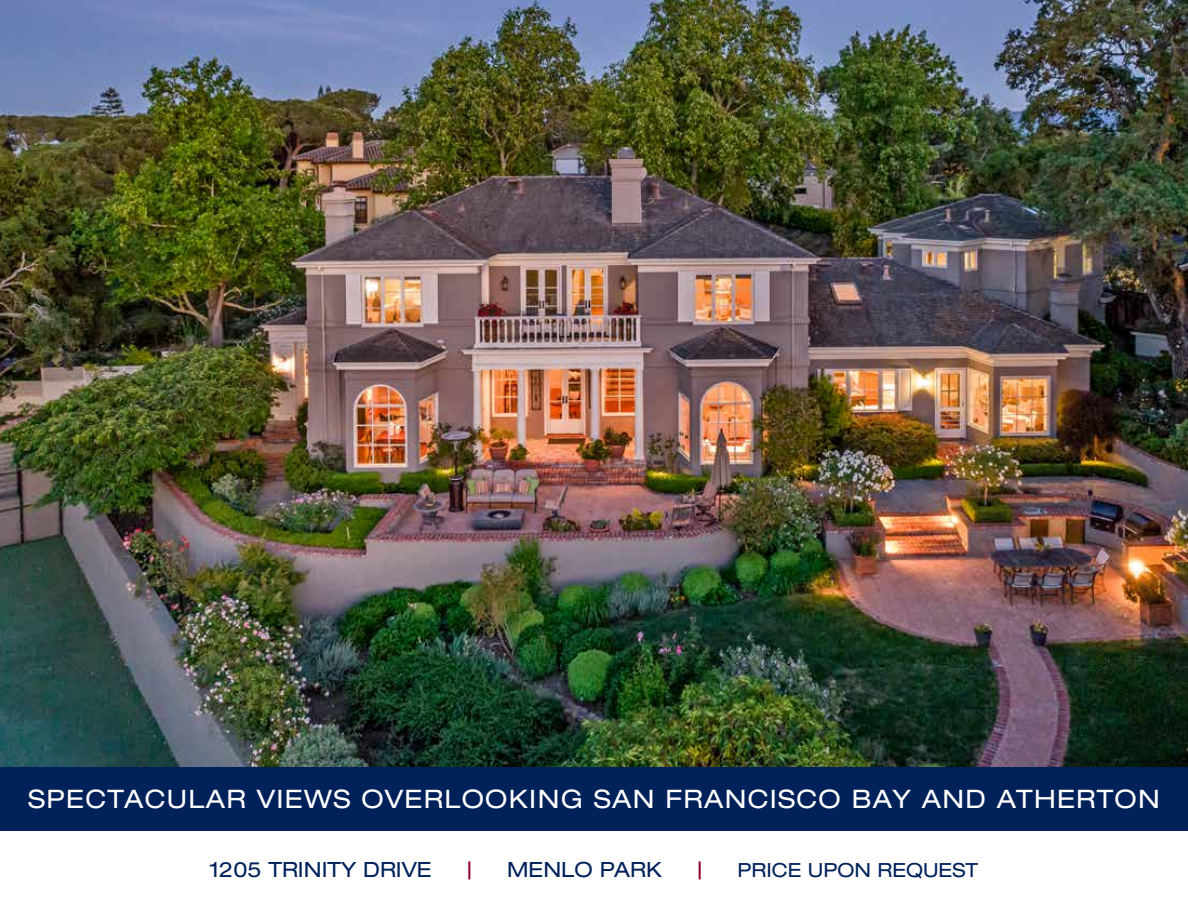
<style>
.page{position:relative;width:1188px;height:918px;background:#fff}
.page>*{position:absolute;margin:0;border:0;box-sizing:border-box;transform-origin:0 0}
.t1{font:expanded 25.5px "Helvetica Neue LT Pro";letter-spacing:.05em;color:#fff}
.t2{font:expanded 24px "Helvetica Neue LT Pro";color:#910028}
.t3{font:expanded 21px "Helvetica Neue LT Pro";color:#00215a}
.t4{font:expanded 19.5px "Helvetica Neue LT Pro";color:#00215a}
</style>
<div class="page">
<img style="left:0;top:0;width:1188px;height:767px">
<div style="left:0;top:767px;width:1188px;height:64px;background:#00215a"></div>
<p class="t1" style="left:28px;top:784px;width:1133px">SPECTACULAR VIEWS OVERLOOKING SAN FRANCISCO BAY AND ATHERTON</p>
<p class="t3" style="left:210px;top:858px;width:223px">1205 TRINITY DRIVE</p>
<p class="t2" style="left:467px;top:856px;width:7px">|</p>
<p class="t3" style="left:507px;top:858px;width:156px">MENLO PARK</p>
<p class="t2" style="left:697px;top:856px;width:7px">|</p>
<p class="t4" style="left:737px;top:859px;width:242px">PRICE UPON REQUEST</p>
</div>
